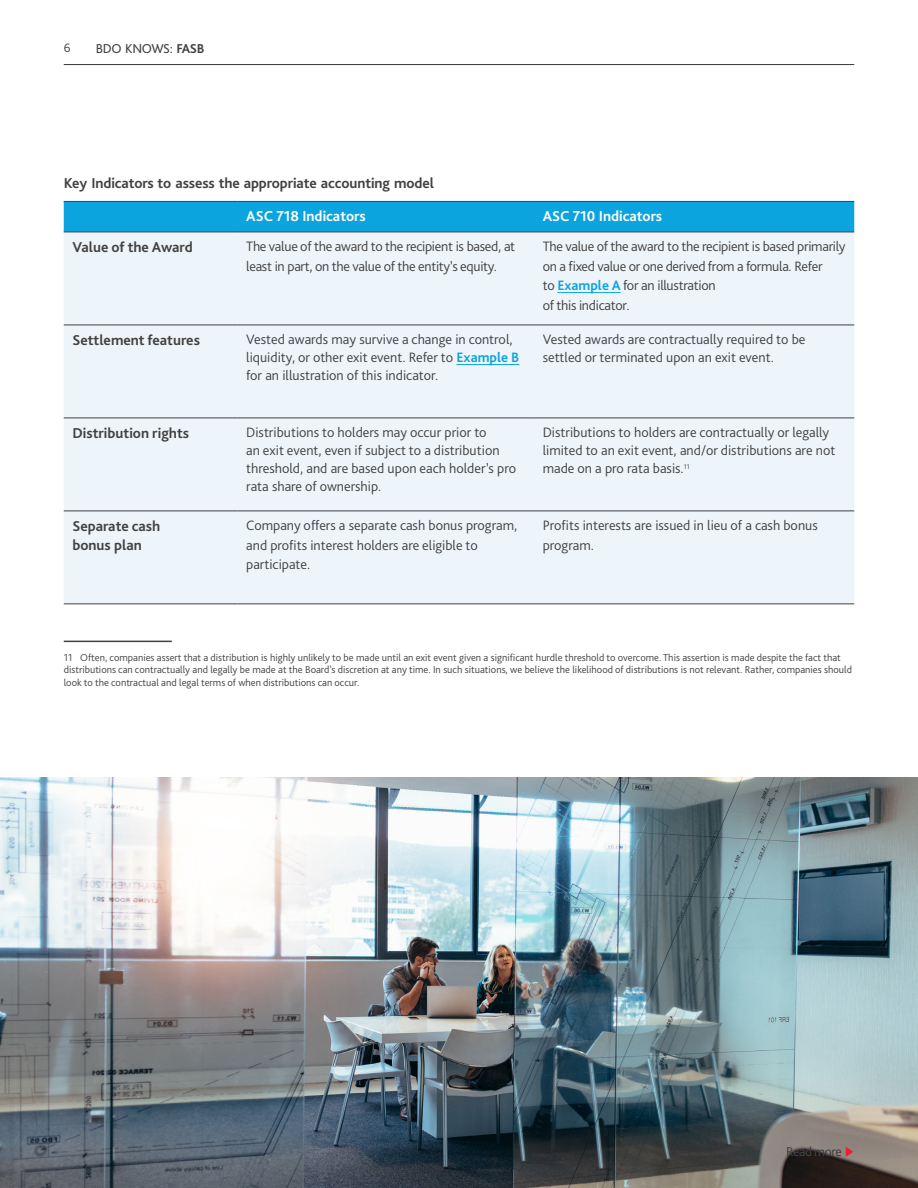
<style>
.page{position:relative;width:918px;height:1188px;background:#fff}
.page>*{position:absolute;margin:0;border:0;box-sizing:border-box;transform-origin:0 0}
.Body_copy{font:700 15px/19.5px "Bliss Pro";color:#414140}
.Subheading_1{font:700 15px "Bliss Pro";letter-spacing:-.005em;color:#414140}
.Body_copy-2{font:700 15px "Bliss Pro";color:#fff}
.Body_copy-3{font:300 14.25px/18px "Bliss Pro";color:#414140}
.Body_copy-4{font:300 14.25px/19.5px "Bliss Pro";letter-spacing:-.02em;color:#414140}
.t1{font:13.5px "Bliss Pro";letter-spacing:-.03em;color:#414140}
.t2{font:300 12.75px "Bliss Pro";color:#414140}
.FRL_footnote{font:300 10.5px/12.6px "Bliss Pro";color:#414140}
.s1{font-weight:700}
.s2{font-weight:700;color:#0ca4de}
.s3{color:#ed1a3a}
</style>
<div class="page">
<img style="left:0;top:778px;width:918px;height:410px">
<hr style="left:64px;top:64px;width:790px;height:1px;background:#414140">
<div style="left:64px;top:202px;width:790px;height:30px;background:#0ca4de"></div>
<div style="left:64px;top:233px;width:790px;height:370px;background:#edf5fb"></div>
<hr style="left:64px;top:201px;width:174px;height:1px;background:#414140">
<hr style="left:238px;top:201px;width:296px;height:1px;background:#414140">
<hr style="left:534px;top:201px;width:320px;height:1px;background:#414140">
<hr style="left:64px;top:232px;width:174px;height:1px;background:#414140">
<hr style="left:238px;top:232px;width:296px;height:1px;background:#414140">
<hr style="left:534px;top:232px;width:320px;height:1px;background:#414140">
<hr style="left:64px;top:325px;width:174px;height:1px;background:#414140">
<hr style="left:238px;top:325px;width:296px;height:1px;background:#414140">
<hr style="left:534px;top:325px;width:320px;height:1px;background:#414140">
<hr style="left:64px;top:418px;width:174px;height:1px;background:#414140">
<hr style="left:238px;top:418px;width:296px;height:1px;background:#414140">
<hr style="left:534px;top:418px;width:320px;height:1px;background:#414140">
<hr style="left:64px;top:510px;width:174px;height:1px;background:#414140">
<hr style="left:238px;top:510px;width:296px;height:1px;background:#414140">
<hr style="left:534px;top:510px;width:320px;height:1px;background:#414140">
<hr style="left:64px;top:603px;width:174px;height:1px;background:#414140">
<hr style="left:238px;top:603px;width:296px;height:1px;background:#414140">
<hr style="left:534px;top:603px;width:320px;height:1px;background:#414140">
<hr style="left:557px;top:292px;width:64px;height:1px;background:#0ca4de">
<hr style="left:456px;top:364px;width:63px;height:1px;background:#0ca4de">
<hr style="left:64px;top:641px;width:108px;height:1px;background:#414140">
<p class="t2" style="left:64px;top:40px;width:8px">6</p>
<p class="t1" style="left:96px;top:40px;width:110px">BDO KNOWS: <span class="s1">FASB</span></p>
<p class="Subheading_1" style="left:64px;top:173px;width:372px">Key Indicators to assess the appropriate accounting model</p>
<p class="Body_copy-2" style="left:246px;top:207px;width:121px">ASC 718 Indicators</p>
<p class="Body_copy-2" style="left:543px;top:207px;width:121px">ASC 710 Indicators</p>
<p class="Body_copy" style="left:72px;top:237px;width:122px">Value of the Award</p>
<p class="Body_copy-4" style="left:246px;top:237px;width:271px">The value of the award to the recipient is based, at least in part, on the value of the entity’s equity.</p>
<p class="Body_copy-4" style="left:543px;top:237px;width:304px">The value of the award to the recipient is based primarily on a fixed value or one derived from a formula. Refer<br>to <span class="s2">Example A</span> for an illustration<br>of this indicator.</p>
<p class="Body_copy" style="left:72px;top:330px;width:129px">Settlement features</p>
<p class="Body_copy-3" style="left:246px;top:330px;width:275px">Vested awards may survive a change in control, liquidity, or other exit event. Refer to <span class="s2">Example B </span>for an illustration of this indicator.</p>
<p class="Body_copy-3" style="left:543px;top:330px;width:264px">Vested awards are contractually required to be settled or terminated upon an exit event.</p>
<p class="Body_copy" style="left:72px;top:423px;width:118px">Distribution rights</p>
<p class="Body_copy-3" style="left:246px;top:423px;width:271px">Distributions to holders may occur prior to<br>an exit event, even if subject to a distribution threshold, and are based upon each holder’s pro rata share of ownership.</p>
<p class="Body_copy-3" style="left:543px;top:423px;width:294px">Distributions to holders are contractually or legally limited to an exit event, and/or distributions are not made on a pro rata basis.<sup>11</sup></p>
<p class="Body_copy" style="left:72px;top:516px;width:89px">Separate cash bonus plan</p>
<p class="Body_copy-3" style="left:246px;top:516px;width:273px;line-height:19.5px">Company offers a separate cash bonus program, and profits interest holders are eligible to participate.</p>
<p class="Body_copy-3" style="left:543px;top:516px;width:277px;line-height:19.5px">Profits interests are issued in lieu of a cash bonus program.</p>
<p class="FRL_footnote" style="left:64px;top:651px;width:790px">11 Often, companies assert that a distribution is highly unlikely to be made until an exit event given a significant hurdle threshold to overcome. This assertion is made despite the fact that distributions can contractually and legally be made at the Board’s discretion at any time. In such situations, we believe the likelihood of distributions is not relevant. Rather, companies should look to the contractual and legal terms of when distributions can occur.</p>
<p class="t1" style="left:786px;top:1143px;width:69px">Read more <span class="s3">◆</span></p>
</div>
